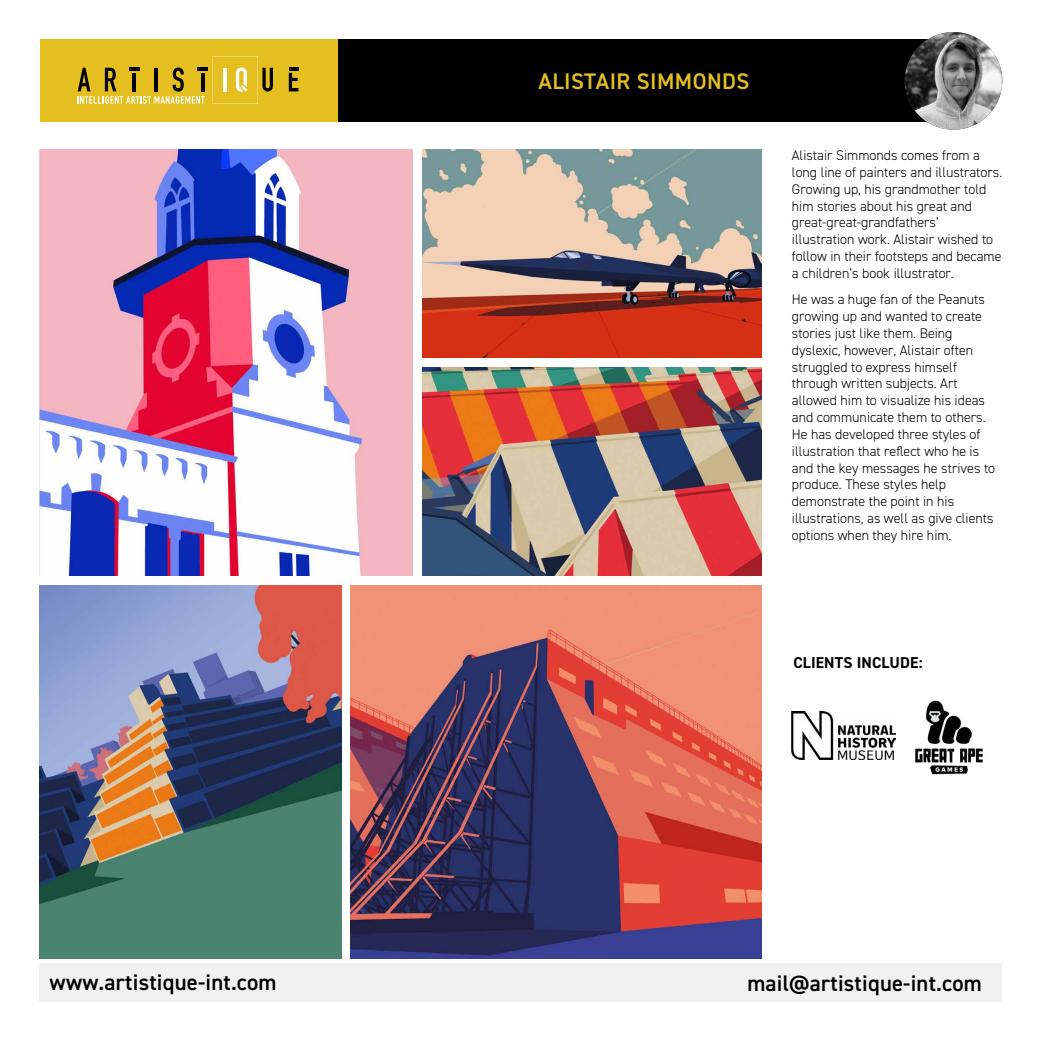
<style>
.page{position:relative;width:1042px;height:1042px;background:#fff}
.page>*{position:absolute;margin:0;border:0;box-sizing:border-box;transform-origin:0 0}
.t1{font:600 22.57px "DIN2014";letter-spacing:.01em;color:#000}
.t2{font:600 22.57px "DIN2014";letter-spacing:.02em;color:#e5bf20}
.t3{font:700 15.75px "DIN2014";letter-spacing:.01em;color:#000}
.t4{font:300 14px/16.8px "DIN2014";color:#000}
</style>
<div class="page">
<div style="left:337px;top:40px;width:623px;height:82px;background:#000"></div>
<img style="left:904px;top:32px;width:98px;height:98px;border-radius:49px">
<img style="left:792px;top:711px;width:104px;height:49px">
<img style="left:915px;top:700px;width:68px;height:75px">
<img style="left:40px;top:149px;width:373px;height:426px">
<div style="left:40px;top:40px;width:297px;height:82px;background:#e5bf20"></div>
<svg style="left:77px;top:56px;width:196px;height:48px"></svg>
<svg style="left:289px;top:68px;width:9px;height:23px"></svg>
<div style="left:40px;top:963px;width:962px;height:39px;background:#f1f1f1"></div>
<img style="left:422px;top:149px;width:339px;height:208px">
<img style="left:422px;top:367px;width:339px;height:208px">
<img style="left:351px;top:585px;width:410px;height:373px">
<img style="left:40px;top:585px;width:301px;height:373px">
<h1 class="t2" style="left:538px;top:66px;width:212px">ALISTAIR SIMMONDS</h1>
<p class="t4" style="left:792px;top:147px;width:212px">Alistair Simmonds comes from a long line of painters and illustrators.<br>Growing up, his grandmother told him stories about his great and great-great-grandfathers’ illustration work. Alistair wished to follow in their footsteps and became a children’s book illustrator.</p>
<p class="t4" style="left:792px;top:291px;width:205px">He was a huge fan of the Peanuts growing up and wanted to create stories just like them. Being dyslexic, however, Alistair often struggled to express himself through written subjects. Art allowed him to visualize his ideas and communicate them to others.<br>He has developed three styles of illustration that reflect who he is and the key messages he strives to produce. These styles help demonstrate the point in his illustrations, as well as give clients options when they hire him.</p>
<p class="t3" style="left:793px;top:651px;width:131px">CLIENTS INCLUDE:</p>
<h1 class="t1" style="left:50px;top:967px;width:229px">www.artistique-int.com</h1>
<h1 class="t1" style="left:747px;top:968px;width:236px">mail@artistique-int.com</h1>
</div>
